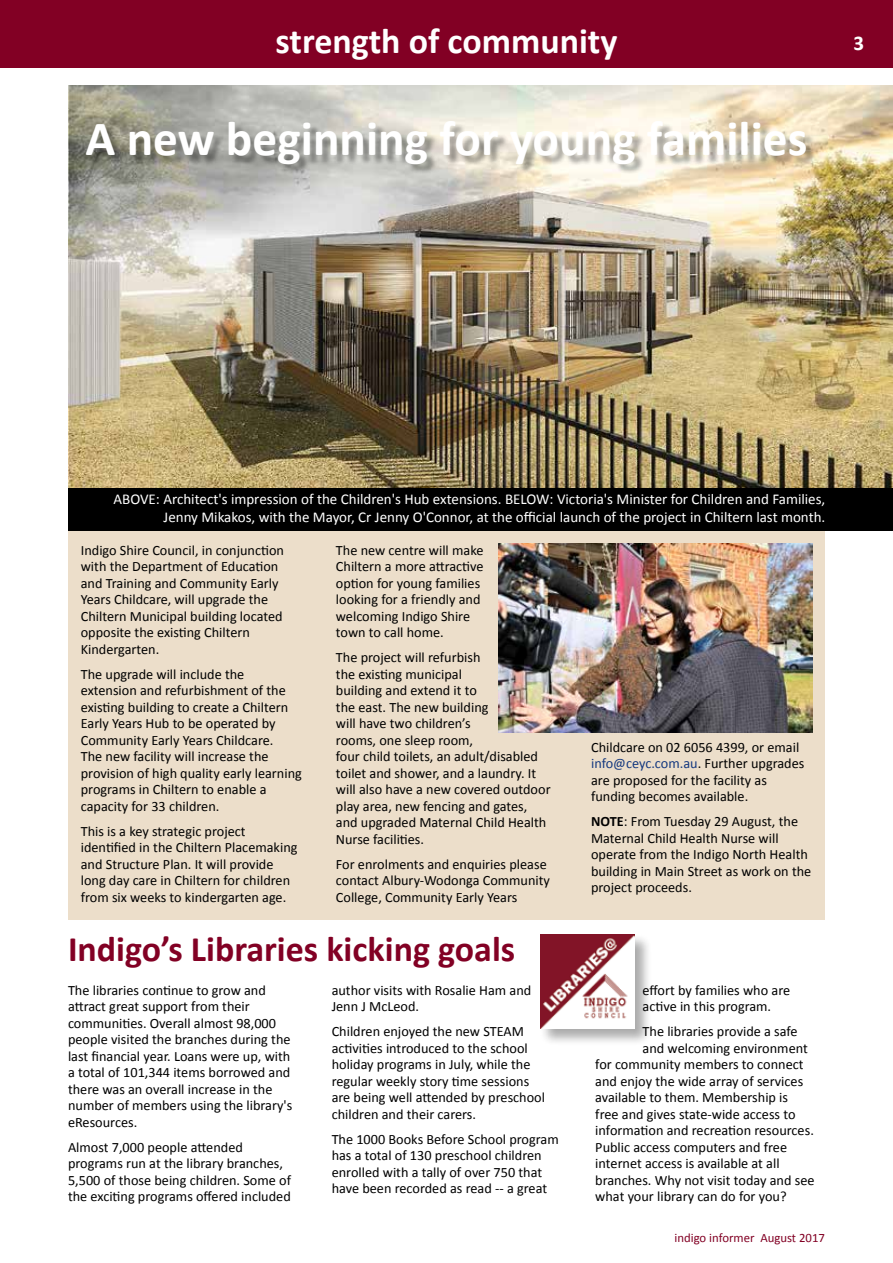
<style>
.page{position:relative;width:893px;height:1263px;background:#fff}
.page>*{position:absolute;margin:0;border:0;box-sizing:border-box;transform-origin:0 0}
.t1{font:700 49.5px "Calibri";color:#fff}
.t2{font:700 36px "Calibri";color:#820024}
.t3{font:700 36px "Calibri";color:#fff}
.t4{font:700 21px "Calibri";color:#fff}
.t5{font:15px/18px "Calibri";color:#fff;text-align:right}
.t6{font:14.25px/16.5px "Calibri";color:#000}
.t7{font:12.75px "Calibri";color:#820024}
.s1{color:#15397f}
.s2{font-weight:700}
</style>
<div class="page">
<div style="left:0;top:0;width:893px;height:68px;background:#820024"></div>
<div style="left:68px;top:531px;width:757px;height:388px;background:#ecdeca"></div>
<img style="left:68px;top:85px;width:825px;height:404px">
<div style="left:88px;top:123px;width:728px;height:51px;background:#000;opacity:.33"></div>
<img style="left:498px;top:544px;width:314px;height:189px">
<div style="left:540px;top:934px;width:112px;height:112px;background:#000;opacity:.33"></div>
<img style="left:540px;top:934px;width:94px;height:94px">
<div style="left:68px;top:489px;width:825px;height:42px;background:#000"></div>
<h2 class="t3" style="left:276px;top:18px;width:343px">strength of community</h2>
<h1 class="t1" style="left:86px;top:107px;width:723px">A new beginning for young families</h1>
<h3 class="t4" style="left:854px;top:29px;width:12px">3</h3>
<p class="t5" style="left:114px;top:490px;width:713px">ABOVE: Architect's impression of the Children's Hub extensions. BELOW: Victoria's Minister for Children and Families,<br>Jenny Mikakos, with the Mayor, Cr Jenny O'Connor, at the official launch of the project in Chiltern last month.</p>
<p class="t6" style="left:81px;top:542px;width:205px">Indigo Shire Council, in conjunction with the Department of Education and Training and Community Early<br>Years Childcare, will upgrade the<br>Chiltern Municipal building located opposite the existing Chiltern<br>Kindergarten.</p>
<p class="t6" style="left:81px;top:666px;width:223px">The upgrade will include the extension and refurbishment of the existing building to create a Chiltern Early Years Hub to be operated by Community Early Years Childcare.<br>The new facility will increase the provision of high quality early learning programs in Chiltern to enable a capacity for 33 children.</p>
<p class="t6" style="left:81px;top:823px;width:218px">This is a key strategic project identified in the Chiltern Placemaking and Structure Plan. It will provide long day care in Chiltern for children from six weeks to kindergarten age.</p>
<p class="t6" style="left:336px;top:542px;width:149px">The new centre will make<br>Chiltern a more attractive option for young families looking for a friendly and welcoming Indigo Shire town to call home.</p>
<p class="t6" style="left:336px;top:649px;width:216px">The project will refurbish<br>the existing municipal<br>building and extend it to<br>the east. The new building<br>will have two children’s<br>rooms, one sleep room,<br>four child toilets, an adult/disabled toilet and shower, and a laundry. It will also have a new covered outdoor play area, new fencing and gates, and upgraded Maternal Child Health<br>Nurse facilities.</p>
<p class="t6" style="left:336px;top:856px;width:216px">For enrolments and enquiries please contact Albury-Wodonga Community<br>College, Community Early Years</p>
<h2 class="t2" style="left:68px;top:926px;width:449px">Indigo’s Libraries kicking goals</h2>
<p class="t6" style="left:68px;top:982px;width:226px">The libraries continue to grow and attract great support from their communities. Overall almost 98,000 people visited the branches during the last financial year. Loans were up, with a total of 101,344 items borrowed and there was an overall increase in the number of members using the library's eResources.</p>
<p class="t6" style="left:68px;top:1139px;width:224px">Almost 7,000 people attended programs run at the library branches, 5,500 of those being children. Some of the exciting programs offered included</p>
<p class="t6" style="left:332px;top:982px;width:201px">author visits with Rosalie Ham and<br>Jenn J McLeod.</p>
<p class="t6" style="left:332px;top:1023px;width:215px">Children enjoyed the new STEAM activities introduced to the school holiday programs in July, while the regular weekly story time sessions are being well attended by preschool children and their carers.</p>
<p class="t6" style="left:332px;top:1131px;width:229px">The 1000 Books Before School program has a total of 130 preschool children enrolled with a tally of over 750 that have been recorded as read -- a great</p>
<p class="t6" style="left:591px;top:739px;width:215px">Childcare on 02 6056 4399, or email <span class="s1">info@ceyc.com.au</span>. Further upgrades are proposed for the facility as funding becomes available.</p>
<p class="t6" style="left:591px;top:813px;width:222px"><span class="s2">NOTE</span>: From Tuesday 29 August, the<br>Maternal Child Health Nurse will operate from the Indigo North Health building in Main Street as work on the project proceeds.</p>
<p class="t6" style="left:643px;top:982px;width:149px">effort by families who are active in this program.</p>
<p class="t6" style="left:643px;top:1023px;width:157px">The libraries provide a safe</p>
<p class="t6" style="left:643px;top:1040px;width:167px">and welcoming environment</p>
<p class="t6" style="left:595px;top:1056px;width:210px">for community members to connect</p>
<p class="t6" style="left:595px;top:1073px;width:209px">and enjoy the wide array of services</p>
<p class="t6" style="left:595px;top:1089px;width:194px">available to them. Membership is</p>
<p class="t6" style="left:595px;top:1106px;width:202px">free and gives state-wide access to</p>
<p class="t6" style="left:595px;top:1122px;width:220px">information and recreation resources.</p>
<p class="t6" style="left:595px;top:1139px;width:193px">Public access computers and free</p>
<p class="t6" style="left:595px;top:1155px;width:186px">internet access is available at all</p>
<p class="t6" style="left:595px;top:1172px;width:221px">branches. Why not visit today and see</p>
<p class="t6" style="left:595px;top:1188px;width:193px">what your library can do for you?</p>
<p class="t7" style="left:674px;top:1230px;width:152px">indigo informer August 2017</p>
</div>
